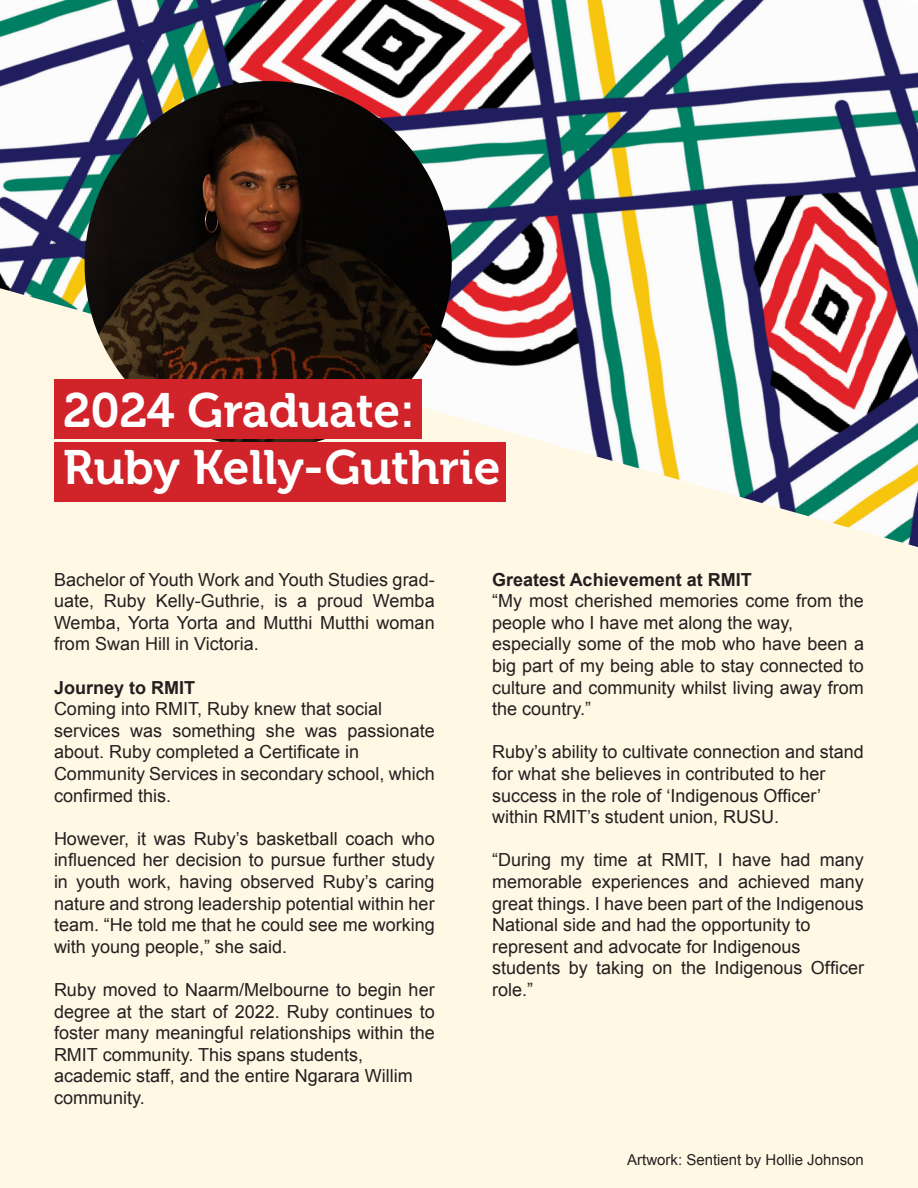
<style>
.page{position:relative;width:918px;height:1188px;background:#fff}
.page>*{position:absolute;margin:0;border:0;box-sizing:border-box;transform-origin:0 0}
.t1{font:48px "Museo 700";color:#fff}
.t2{font:18px/21.6px "Arial";color:#231f20;text-align:justify}
.t3{font:700 18px "Arial";color:#231f20}
.t4{font:15px "Arial";color:#231f20}
</style>
<div class="page">
<div style="left:0;top:13px;width:918px;height:1175px;background:#fff8e4"></div>
<img style="left:0;top:0;width:918px;height:547px">
<img style="left:85px;top:81px;width:367px;height:367px;border-radius:184px">
<div style="left:54px;top:443px;width:452px;height:59px;background:#d1232a"></div>
<div style="left:54px;top:380px;width:367px;height:59px;background:#d1232a"></div>
<p class="t1" style="left:63px;top:383px;width:353px">2024 Graduate:</p>
<p class="t1" style="left:63px;top:441px;width:439px">Ruby Kelly-Guthrie</p>
<p class="t2" style="left:54px;top:569px;width:382px">Bachelor of Youth Work and Youth Studies grad&shy;uate, Ruby Kelly-Guthrie, is a proud Wemba Wemba, Yorta Yorta and Mutthi Mutthi woman from Swan Hill in Victoria.</p>
<p class="t3" style="left:54px;top:675px;width:143px">Journey to RMIT</p>
<p class="t2" style="left:54px;top:698px;width:330px">Coming into RMIT, Ruby knew that social</p>
<p class="t2" style="left:54px;top:720px;width:382px">services was something she was passionate about. Ruby completed a Certificate in</p>
<p class="t2" style="left:54px;top:763px;width:382px">Community Services in secondary school, which confirmed this.</p>
<p class="t2" style="left:54px;top:828px;width:382px">However, it was Ruby’s basketball coach who influenced her decision to pursue further study in youth work, having observed Ruby’s caring nature and strong leadership potential within her team. “He told me that he could see me working with young people,” she said.</p>
<p class="t2" style="left:54px;top:979px;width:382px">Ruby moved to Naarm/Melbourne to begin her degree at the start of 2022. Ruby continues to foster many meaningful relationships within the RMIT community. This spans students,</p>
<p class="t2" style="left:54px;top:1065px;width:360px">academic staff, and the entire Ngarara Willim</p>
<p class="t2" style="left:54px;top:1087px;width:92px">community.</p>
<p class="t3" style="left:492px;top:567px;width:261px">Greatest Achievement at RMIT</p>
<p class="t2" style="left:492px;top:590px;width:373px">“My most cherished memories come from the people who I have met along the way,</p>
<p class="t2" style="left:492px;top:633px;width:373px">especially some of the mob who have been a big part of my being able to stay connected to culture and community whilst living away from the country.”</p>
<p class="t2" style="left:492px;top:741px;width:373px">Ruby’s ability to cultivate connection and stand for what she believes in contributed to her</p>
<p class="t2" style="left:492px;top:785px;width:330px">success in the role of ‘Indigenous Officer’</p>
<p class="t2" style="left:492px;top:806px;width:288px">within RMIT’s student union, RUSU.</p>
<p class="t2" style="left:492px;top:849px;width:373px">“During my time at RMIT, I have had many memorable experiences and achieved many great things. I have been part of the Indigenous National side and had the opportunity to</p>
<p class="t2" style="left:492px;top:936px;width:310px">represent and advocate for Indigenous</p>
<p class="t2" style="left:492px;top:957px;width:373px">students by taking on the Indigenous Officer role.”</p>
<p class="t4" style="left:627px;top:1150px;width:238px">Artwork: Sentient by Hollie Johnson</p>
</div>
